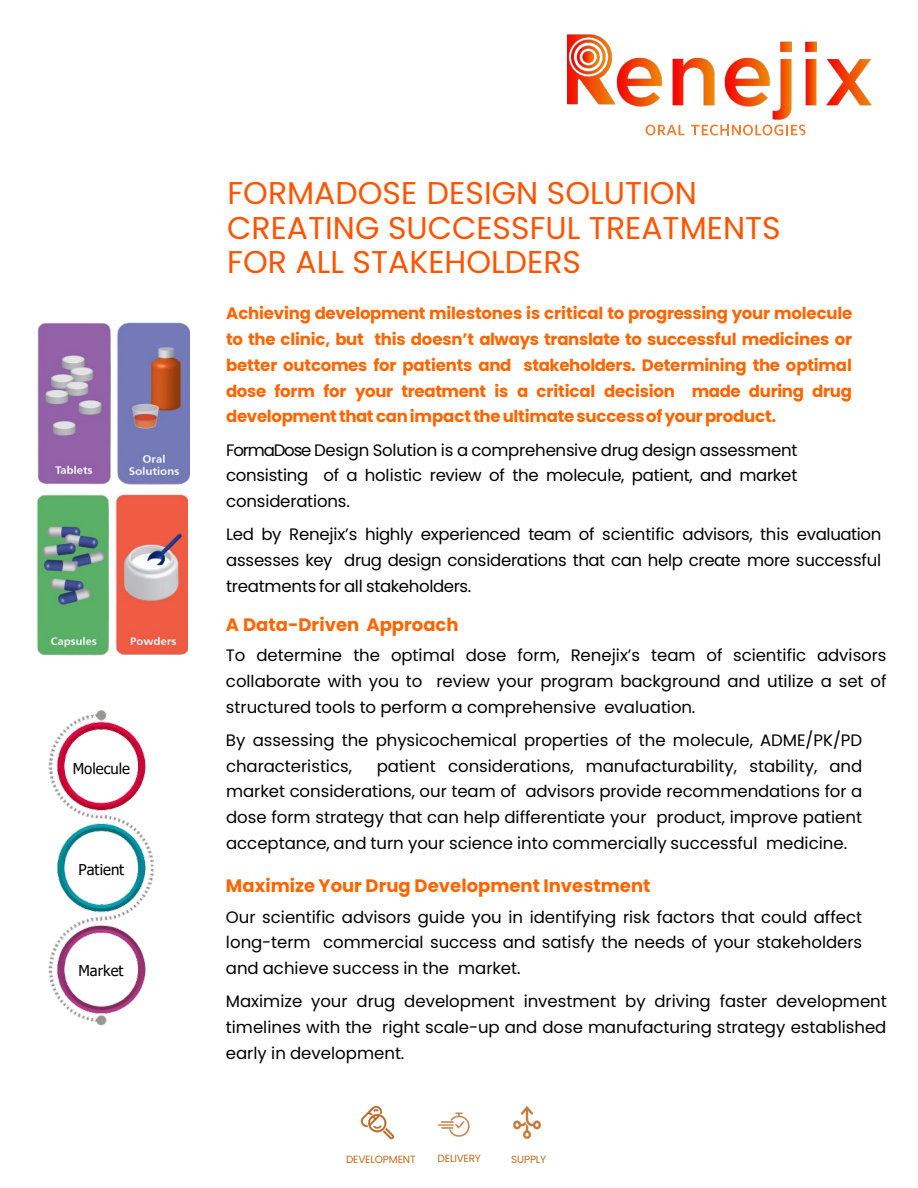
<style>
.page{position:relative;width:918px;height:1188px;background:#fff}
.page>*{position:absolute;margin:0;border:0;box-sizing:border-box;transform-origin:0 0}
.t1{font:31.5px/34.5px "Poppins";color:#f50}
.t2{font:700 18px "Poppins";letter-spacing:.005em;color:#f60}
.t3{font:16.5px/25.8px "Poppins";color:#000;text-align:justify}
.t4{font:700 16.5px/25.8px "Poppins";letter-spacing:-.01em;color:#f60;text-align:justify}
.t5{font:15px "Tahoma";color:#000}
.t6{font:10.5px "Poppins";letter-spacing:-.015em;color:#c7691b}
</style>
<div class="page">
<svg style="left:691px;top:125px;width:114px;height:11px"></svg>
<svg style="left:645px;top:125px;width:40px;height:11px"></svg>
<img style="left:117px;top:322px;width:73px;height:163px">
<img style="left:48px;top:710px;width:106px;height:316px">
<img style="left:37px;top:322px;width:73px;height:163px">
<img style="left:36px;top:494px;width:72px;height:162px">
<img style="left:115px;top:494px;width:72px;height:161px">
<img style="left:568px;top:34px;width:304px;height:86px">
<img style="left:361px;top:1105px;width:33px;height:35px">
<img style="left:513px;top:1106px;width:28px;height:33px">
<img style="left:437px;top:1112px;width:33px;height:25px">
<p class="t5" style="left:73px;top:758px;width:59px">Molecule</p>
<p class="t5" style="left:78px;top:859px;width:47px">Patient</p>
<p class="t5" style="left:78px;top:961px;width:47px">Market</p>
<h1 class="t1" style="left:227px;top:176px;width:555px">FORMADOSE DESIGN SOLUTION<br>CREATING SUCCESSFUL TREATMENTS<br>FOR ALL STAKEHOLDERS</h1>
<p class="t4" style="left:226px;top:301px;width:628px">Achieving development milestones is critical to progressing your molecule to the clinic, but this doesn’t always translate to successful medicines or better outcomes for patients and stakeholders. Determining the optimal dose form for your treatment is a critical decision made during drug development that canimpact theultimatesuccessofyourproduct.</p>
<p class="t3" style="left:226px;top:437px;width:573px">FormaDose Design Solution is a comprehensive drug design assessment consisting of a holistic review of the molecule, patient, and market considerations.</p>
<p class="t3" style="left:226px;top:522px;width:657px">Led by Renejix’s highly experienced team of scientific advisors, this evaluation assesses key drug design considerations that can help create more successful treatments for all stakeholders.</p>
<p class="t2" style="left:226px;top:614px;width:234px">A Data-Driven Approach</p>
<p class="t3" style="left:226px;top:643px;width:662px">To determine the optimal dose form, Renejix’s team of scientific advisors collaborate with you to review your program background and utilize a set of structured tools to perform a comprehensive evaluation.</p>
<p class="t3" style="left:226px;top:727px;width:638px">By assessing the physicochemical properties of the molecule, ADME/PK/PD characteristics,</p>
<p class="t3" style="left:226px;top:753px;width:638px;text-indent:151px">patient considerations, manufacturability, stability, and market considerations, our team of advisors provide recommendations for a dose form strategy that can help differentiate your product, improve patient acceptance, and turn your science into commercially successful medicine.</p>
<p class="t2" style="left:226px;top:875px;width:426px">Maximize Your Drug Development Investment</p>
<p class="t3" style="left:226px;top:904px;width:638px">Our scientific advisors guide you in identifying risk factors that could affect long-term commercial success and satisfy the needs of your stakeholders and achieve success in the market.</p>
<p class="t3" style="left:226px;top:989px;width:662px">Maximize your drug development investment by driving faster development timelines with the right scale-up and dose manufacturing strategy established early in development.</p>
<p class="t6" style="left:346px;top:1153px;width:71px">DEVELOPMENT</p>
<p class="t6" style="left:438px;top:1152px;width:45px">DELIVERY</p>
<p class="t6" style="left:511px;top:1153px;width:37px">SUPPLY</p>
</div>
